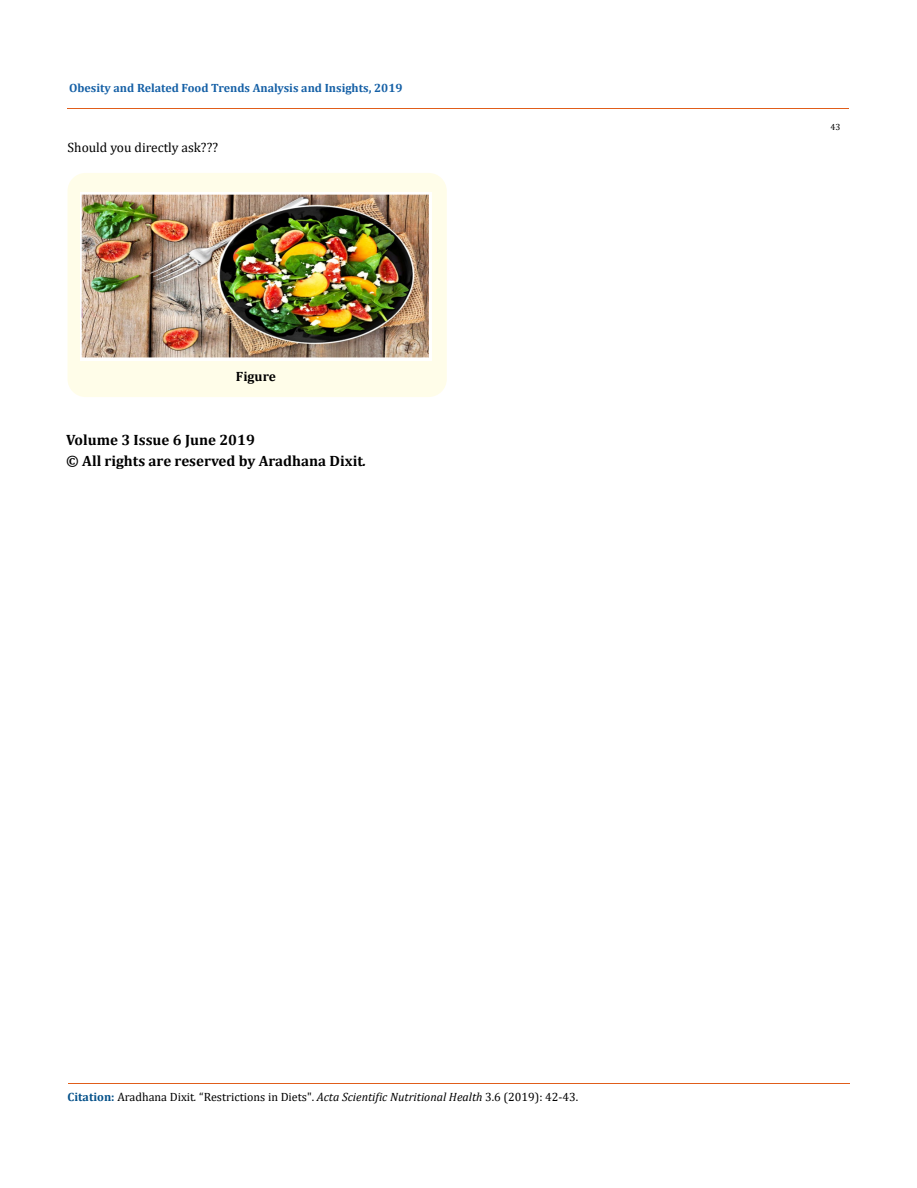
<style>
.page{position:relative;width:917px;height:1188px;background:#fff}
.page>*{position:absolute;margin:0;border:0;box-sizing:border-box;transform-origin:0 0}
.t1{font:700 15px/21px "Cambria";color:#000}
.t2{font:13.5px "Cambria";color:#000}
.t3{font:700 13.5px "Cambria";color:#000}
.t4{font:12px "Cambria";color:#000}
.t5{font:700 12px "Cambria";color:#1560a6}
.t6{font:9px "Cambria";color:#000}
.s1{font-style:italic}
.s2{font-weight:700;color:#035089}
</style>
<div class="page">
<hr style="left:67px;top:109px;width:782px;height:1px;background:#e05d1a">
<div style="left:67px;top:173px;width:380px;height:224px;background:#fffde9;border-radius:18px"></div>
<img style="left:81px;top:192px;width:350px;height:169px">
<hr style="left:68px;top:1083px;width:781px;height:1px;background:#e05d1a">
<p class="t5" style="left:69px;top:80px;width:335px">Obesity and Related Food Trends Analysis and Insights, 2019</p>
<p class="t2" style="left:67px;top:139px;width:152px">Should you directly ask???</p>
<p class="t3" style="left:236px;top:367px;width:41px">Figure</p>
<p class="t1" style="left:66px;top:429px;width:301px">Volume 3 Issue 6 June 2019<br>© All rights are reserved by Aradhana Dixit<span class="s1">.</span></p>
<p class="t4" style="left:68px;top:1090px;width:512px"><span class="s2">Citation:</span> Aradhana Dixit<span class="s1">.</span> “Restrictions in Diets". <span class="s1">Acta Scientific Nutritional Health</span> 3.6 (2019): 42-43.</p>
<p class="t6" style="left:830px;top:122px;width:11px">43</p>
</div>
